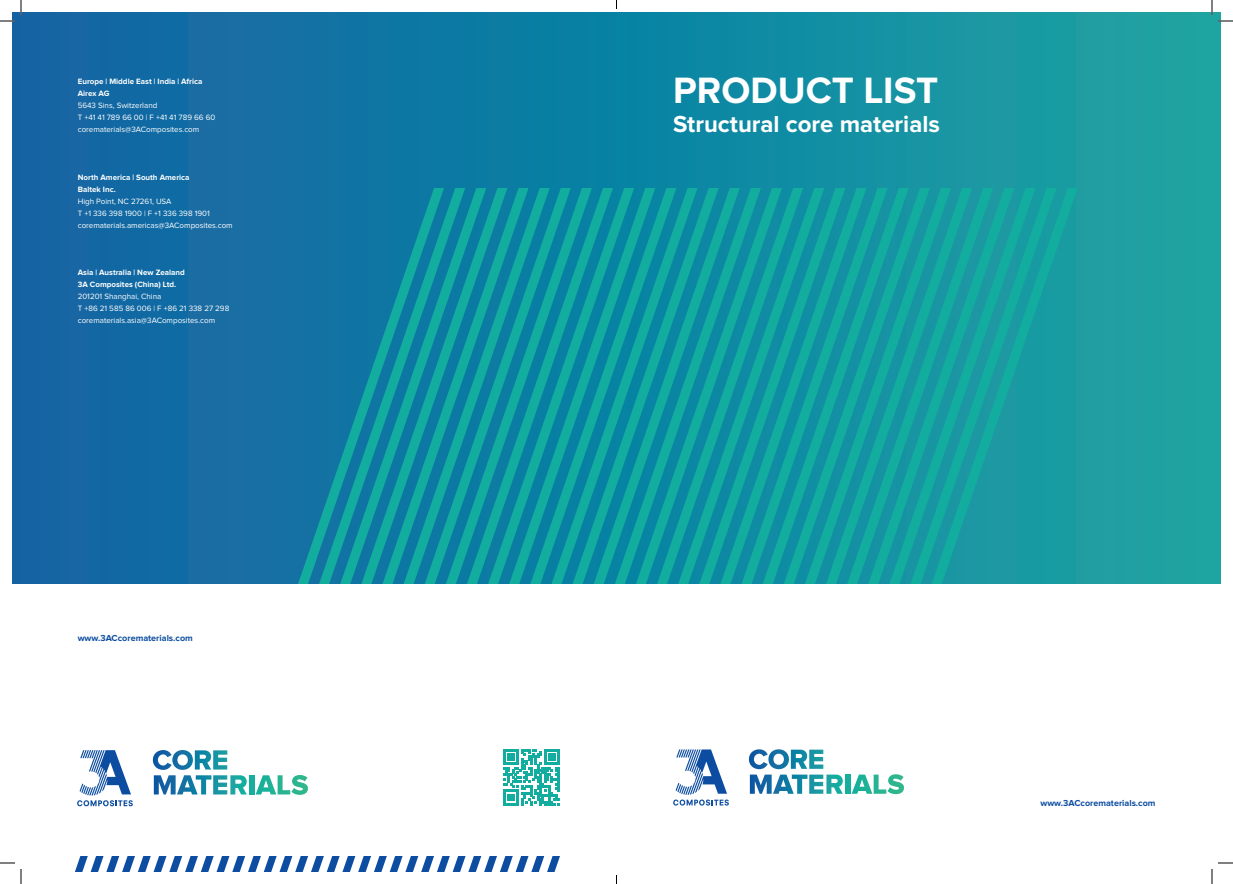
<style>
.page{position:relative;width:1233px;height:884px;background:#fff}
.page>*{position:absolute;margin:0;border:0;box-sizing:border-box;transform-origin:0 0}
.t1{font:700 38px "Proxima Nova";color:#fff}
.t2{font:700 24px "Proxima Nova";color:#fff}
.t3{font:700 9px "Proxima Nova";color:#0d4da1}
.t4{font:8px/12px "Proxima Nova";color:#fff}
.t5{font:700 8px/12px "Proxima Nova";color:#fff}
</style>
<div class="page">
<div style="left:12px;top:12px;width:1208px;height:572px;background:linear-gradient(to right,#0e61a3,#19a5a2)"></div>
<div style="left:287px;top:189px;width:21px;height:395px;background:#1571a3"></div>
<svg style="left:308px;top:189px;width:21px;height:395px;background:#1377a2"></svg>
<svg style="left:329px;top:189px;width:21px;height:395px;background:#117ca2"></svg>
<svg style="left:350px;top:189px;width:21px;height:395px;background:#0f81a2"></svg>
<svg style="left:371px;top:189px;width:21px;height:395px;background:#0f86a1"></svg>
<svg style="left:392px;top:189px;width:21px;height:395px;background:#0f8ba1"></svg>
<svg style="left:413px;top:189px;width:21px;height:395px;background:#0e90a1"></svg>
<svg style="left:434px;top:189px;width:21px;height:395px;background:#0e91a1"></svg>
<svg style="left:455px;top:189px;width:22px;height:395px;background:#0e92a1"></svg>
<svg style="left:477px;top:189px;width:21px;height:395px;background:#0e92a1"></svg>
<svg style="left:498px;top:189px;width:21px;height:395px;background:#0e93a1"></svg>
<svg style="left:519px;top:189px;width:21px;height:395px;background:#0d93a1"></svg>
<svg style="left:540px;top:189px;width:21px;height:395px;background:#0c94a1"></svg>
<svg style="left:561px;top:189px;width:21px;height:395px;background:#0c95a1"></svg>
<svg style="left:582px;top:189px;width:21px;height:395px;background:#0c95a1"></svg>
<svg style="left:603px;top:189px;width:21px;height:395px;background:#0c96a1"></svg>
<svg style="left:624px;top:189px;width:21px;height:395px;background:#0c96a1"></svg>
<svg style="left:645px;top:189px;width:22px;height:395px;background:#0c97a1"></svg>
<svg style="left:667px;top:189px;width:21px;height:395px;background:#0d98a1"></svg>
<svg style="left:688px;top:189px;width:21px;height:395px;background:#0e98a1"></svg>
<svg style="left:709px;top:189px;width:21px;height:395px;background:#0f99a1"></svg>
<svg style="left:730px;top:189px;width:21px;height:395px;background:#109aa1"></svg>
<svg style="left:751px;top:189px;width:21px;height:395px;background:#119ba1"></svg>
<svg style="left:772px;top:189px;width:21px;height:395px;background:#109ba1"></svg>
<svg style="left:793px;top:189px;width:21px;height:395px;background:#109ca1"></svg>
<svg style="left:814px;top:189px;width:22px;height:395px;background:#129da1"></svg>
<svg style="left:836px;top:189px;width:21px;height:395px;background:#129da1"></svg>
<svg style="left:857px;top:189px;width:21px;height:395px;background:#139ea1"></svg>
<svg style="left:878px;top:189px;width:21px;height:395px;background:#149fa1"></svg>
<svg style="left:899px;top:189px;width:21px;height:395px;background:#149fa1"></svg>
<svg style="left:920px;top:189px;width:232px;height:395px;background:#1a9ea1"></svg>
<svg style="left:503px;top:749px;width:57px;height:57px"></svg>
<svg style="left:749px;top:749px;width:94px;height:45px"></svg>
<div style="left:845px;top:774px;width:5px;height:20px;background:#15af9c"></div>
<svg style="left:851px;top:774px;width:53px;height:20px"></svg>
<svg style="left:673px;top:749px;width:56px;height:57px"></svg>
<svg style="left:153px;top:750px;width:94px;height:44px"></svg>
<div style="left:249px;top:775px;width:5px;height:19px;background:#15af9c"></div>
<svg style="left:256px;top:775px;width:52px;height:20px"></svg>
<svg style="left:77px;top:750px;width:56px;height:56px"></svg>
<svg style="left:1218px;top:20px;width:15px;height:2px"></svg>
<svg style="left:1218px;top:862px;width:15px;height:2px"></svg>
<svg style="left:0;top:0;width:22px;height:22px"></svg>
<svg style="left:0;top:856px;width:560px;height:28px"></svg>
<svg style="left:1211px;top:0;width:1px;height:15px"></svg>
<svg style="left:1211px;top:869px;width:1px;height:15px"></svg>
<p class="t5" style="left:78px;top:76px;width:126px">Europe | Middle East | India | Africa<br>Airex AG</p>
<p class="t4" style="left:78px;top:100px;width:139px">5643 Sins, Switzerland<br>T +41 41 789 66 00 | F +41 41 789 66 60 corematerials@3AComposites.com</p>
<p class="t5" style="left:78px;top:171px;width:113px">North America | South America<br>Baltek Inc.</p>
<p class="t4" style="left:78px;top:195px;width:156px">High Point, NC 27261, USA<br>T +1 336 398 1900 | F +1 336 398 1901 corematerials.americas@3AComposites.com</p>
<p class="t5" style="left:78px;top:267px;width:109px">Asia | Australia | New Zealand<br>3A Composites (China) Ltd.</p>
<p class="t4" style="left:78px;top:291px;width:153px">201201 Shanghai, China<br>T +86 21 585 86 006 | F +86 21 338 27 298 corematerials.asia@3AComposites.com</p>
<p class="t3" style="left:78px;top:634px;width:117px">www.3ACcorematerials.com</p>
<h1 class="t1" style="left:673px;top:73px;width:266px">PRODUCT LIST</h1>
<h2 class="t2" style="left:673px;top:113px;width:268px">Structural core materials</h2>
<p class="t3" style="left:1040px;top:799px;width:117px">www.3ACcorematerials.com</p>
</div>
